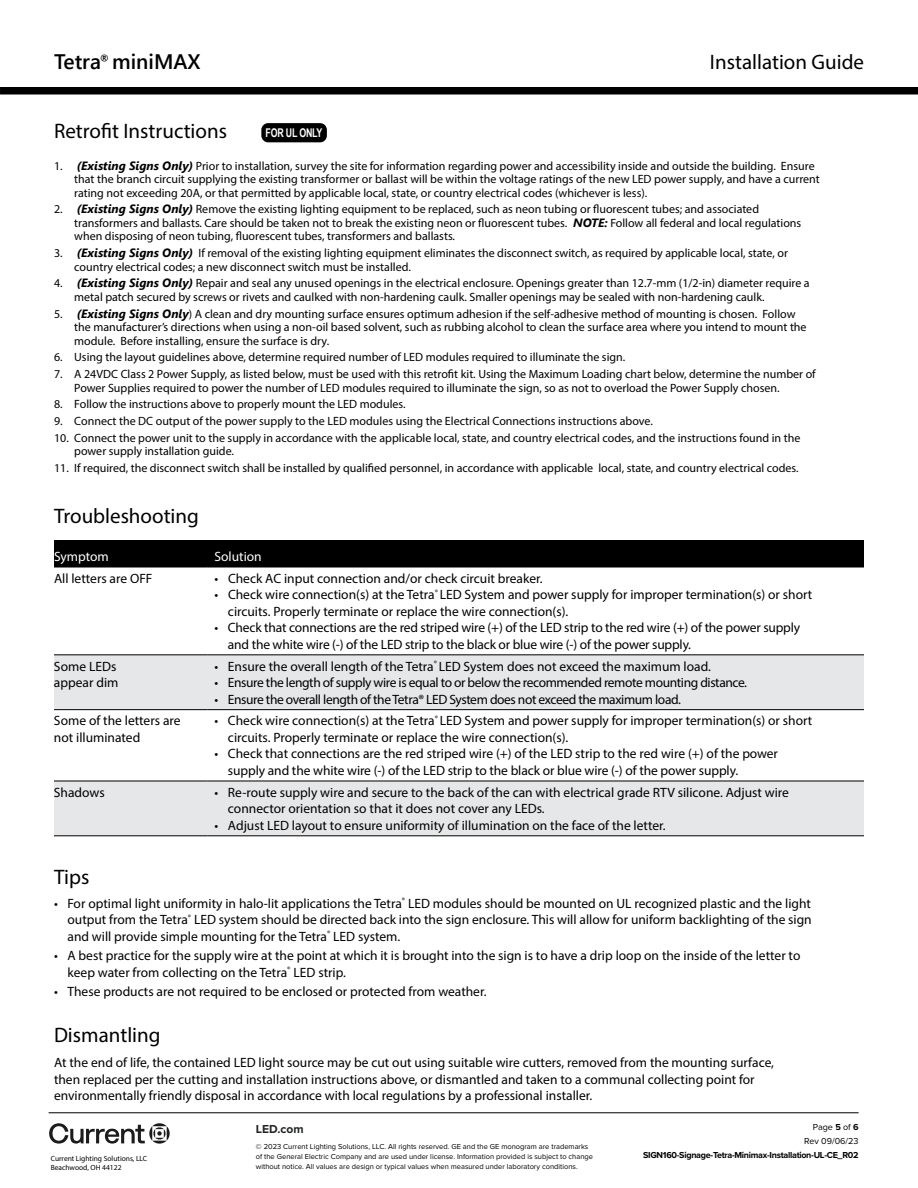
<style>
.page{position:relative;width:918px;height:1188px;background:#fff}
.page>*{position:absolute;margin:0;border:0;box-sizing:border-box;transform-origin:0 0}
.t1{font:21px "Myriad Pro";color:#000}
.t2{font:600 21px "Segoe UI";color:#000}
.t3{font:13.5px/16.5px "Myriad Pro";color:#000}
.t4{font:13.5px "Myriad Pro";letter-spacing:-.03em;color:#000}
.t5{font:13.5px "Myriad Pro";color:#fff}
.t6{font:12px/13.5px "Myriad Pro";color:#000}
.t7{font:700 12px "Arial Narrow";letter-spacing:-.02em;color:#fff;scale:.9 1}
.t8{font:700 12px "Proxima Nova";color:#202322}
.t9{font:700 9px "Proxima Nova";letter-spacing:-.03em;color:#000}
.t10{font:9px/14.1px "Proxima Nova";color:#000;text-align:right}
.t11{font:7.5px/9.8px "Proxima Nova";color:#000}
.t12{font:7.5px/9px "Myriad Pro";color:#000}
.s1{font-family:"Segoe UI";font-weight:700;font-style:italic}
.s2{font-weight:700}
</style>
<div class="page">
<div style="left:0;top:87px;width:918px;height:7px;background:#000"></div>
<hr style="left:49px;top:1112px;width:810px;height:1px;background:#000">
<svg style="left:49px;top:1123px;width:121px;height:21px"></svg>
<div style="left:261px;top:123px;width:66px;height:19px;background:#000;border-radius:7px"></div>
<div style="left:54px;top:540px;width:810px;height:27px;background:#000"></div>
<svg style="left:54px;top:655px;width:810px;height:180px;fill:#e6e7e8"></svg>
<hr style="left:54px;top:567px;width:154px;height:1px;background:#000">
<hr style="left:208px;top:567px;width:656px;height:1px;background:#000">
<hr style="left:54px;top:654px;width:154px;height:1px;background:#000">
<hr style="left:208px;top:654px;width:656px;height:1px;background:#000">
<hr style="left:54px;top:709px;width:154px;height:1px;background:#000">
<hr style="left:208px;top:709px;width:656px;height:1px;background:#000">
<hr style="left:54px;top:781px;width:154px;height:1px;background:#000">
<hr style="left:208px;top:781px;width:656px;height:1px;background:#000">
<hr style="left:54px;top:835px;width:154px;height:1px;background:#000">
<hr style="left:208px;top:835px;width:656px;height:1px;background:#000">
<h1 class="t2" style="left:54px;top:42px;width:148px">Tetra<sup>®</sup> miniMAX</h1>
<h1 class="t1" style="left:710px;top:49px;width:156px">Installation Guide</h1>
<h1 class="t1" style="left:54px;top:118px;width:175px">Retrofit Instructions</h1>
<p class="t7" style="left:266px;top:124px;width:65px">FOR UL ONLY</p>
<p class="t6" style="left:74px;top:159px;width:747px;text-indent:-20px">1. <span class="s1">(Existing Signs Only)</span> Prior to installation, survey the site for information regarding power and accessibility inside and outside the building. Ensure that the branch circuit supplying the existing transformer or ballast will be within the voltage ratings of the new LED power supply, and have a current rating not exceeding 20A, or that permitted by applicable local, state, or country electrical codes (whichever is less).</p>
<p class="t6" style="left:74px;top:202px;width:729px;text-indent:-20px">2. <span class="s1">(Existing Signs Only)</span> Remove the existing lighting equipment to be replaced, such as neon tubing or fluorescent tubes; and associated transformers and ballasts. Care should be taken not to break the existing neon or fluorescent tubes. <span class="s1">NOTE:</span> Follow all federal and local regulations when disposing of neon tubing, fluorescent tubes, transformers and ballasts.</p>
<p class="t6" style="left:74px;top:246px;width:715px;text-indent:-20px">3. <span class="s1">(Existing Signs Only)</span> If removal of the existing lighting equipment eliminates the disconnect switch, as required by applicable local, state, or country electrical codes; a new disconnect switch must be installed.</p>
<p class="t6" style="left:74px;top:276px;width:737px;text-indent:-20px">4. <span class="s1">(Existing Signs Only)</span> Repair and seal any unused openings in the electrical enclosure. Openings greater than 12.7-mm (1/2-in) diameter require a metal patch secured by screws or rivets and caulked with non-hardening caulk. Smaller openings may be sealed with non-hardening caulk.</p>
<p class="t6" style="left:74px;top:307px;width:734px;text-indent:-20px">5. <span class="s1">(Existing Signs Only</span>) A clean and dry mounting surface ensures optimum adhesion if the self-adhesive method of mounting is chosen. Follow the manufacturer’s directions when using a non-oil based solvent, such as rubbing alcohol to clean the surface area where you intend to mount the module. Before installing, ensure the surface is dry.</p>
<p class="t6" style="left:54px;top:350px;width:573px">6. Using the layout guidelines above, determine required number of LED modules required to illuminate the sign.</p>
<p class="t6" style="left:74px;top:367px;width:743px;text-indent:-20px">7. A 24VDC Class 2 Power Supply, as listed below, must be used with this retrofit kit. Using the Maximum Loading chart below, determine the number of<br>Power Supplies required to power the number of LED modules required to illuminate the sign, so as not to overload the Power Supply chosen.</p>
<p class="t6" style="left:54px;top:397px;width:353px">8. Follow the instructions above to properly mount the LED modules.</p>
<p class="t6" style="left:54px;top:414px;width:600px">9. Connect the DC output of the power supply to the LED modules using the Electrical Connections instructions above.</p>
<p class="t6" style="left:74px;top:431px;width:728px;text-indent:-20px">10. Connect the power unit to the supply in accordance with the applicable local, state, and country electrical codes, and the instructions found in the power supply installation guide.</p>
<p class="t6" style="left:54px;top:461px;width:746px">11. If required, the disconnect switch shall be installed by qualified personnel, in accordance with applicable local, state, and country electrical codes.</p>
<h1 class="t1" style="left:54px;top:503px;width:146px">Troubleshooting</h1>
<p class="t5" style="left:54px;top:548px;width:56px">Symptom</p>
<p class="t5" style="left:215px;top:548px;width:49px">Solution</p>
<p class="t3" style="left:54px;top:570px;width:100px">All letters are OFF</p>
<p class="t3" style="left:215px;top:570px;width:330px">• Check AC input connection and/or check circuit breaker.</p>
<p class="t3" style="left:228px;top:586px;width:586px;text-indent:-13px">• Check wire connection(s) at the Tetra<sup>®</sup> LED System and power supply for improper termination(s) or short circuits. Properly terminate or replace the wire connection(s).</p>
<p class="t3" style="left:228px;top:619px;width:574px;text-indent:-14px">• Check that connections are the red striped wire (+) of the LED strip to the red wire (+) of the power supply and the white wire (-) of the LED strip to the black or blue wire (-) of the power supply.</p>
<p class="t3" style="left:54px;top:658px;width:66px">Some LEDs appear dim</p>
<p class="t3" style="left:214px;top:658px;width:498px">• Ensure the overall length of the Tetra<sup>®</sup> LED System does not exceed the maximum load.</p>
<p class="t4" style="left:214px;top:674px;width:534px">• Ensure the length of supply wire is equal to or below the recommended remote mounting distance.</p>
<p class="t4" style="left:214px;top:691px;width:468px">• Ensure the overall length of the Tetra® LED System does not exceed the maximum load.</p>
<p class="t3" style="left:54px;top:712px;width:128px">Some of the letters are not illuminated</p>
<p class="t3" style="left:228px;top:712px;width:586px;text-indent:-14px">• Check wire connection(s) at the Tetra<sup>®</sup> LED System and power supply for improper termination(s) or short circuits. Properly terminate or replace the wire connection(s).</p>
<p class="t3" style="left:228px;top:745px;width:552px;text-indent:-14px">• Check that connections are the red striped wire (+) of the LED strip to the red wire (+) of the power supply and the white wire (-) of the LED strip to the black or blue wire (-) of the power supply.</p>
<p class="t3" style="left:54px;top:784px;width:52px">Shadows</p>
<p class="t3" style="left:228px;top:784px;width:563px;text-indent:-14px">• Re-route supply wire and secure to the back of the can with electrical grade RTV silicone. Adjust wire connector orientation so that it does not cover any LEDs.</p>
<p class="t3" style="left:214px;top:817px;width:453px">• Adjust LED layout to ensure uniformity of illumination on the face of the letter.</p>
<h1 class="t1" style="left:54px;top:864px;width:37px">Tips</h1>
<p class="t3" style="left:67px;top:895px;width:746px;text-align:justify;text-indent:-13px">• For optimal light uniformity in halo-lit applications the Tetra<sup>®</sup> LED modules should be mounted on UL recognized plastic and the light output from the Tetra<sup>®</sup> LED system should be directed back into the sign enclosure. This will allow for uniform backlighting of the sign and will provide simple mounting for the Tetra<sup>®</sup> LED system.</p>
<p class="t3" style="left:68px;top:947px;width:734px;text-indent:-14px">• A best practice for the supply wire at the point at which it is brought into the sign is to have a drip loop on the inside of the letter to keep water from collecting on the Tetra<sup>®</sup> LED strip.</p>
<p class="t3" style="left:54px;top:983px;width:434px">• These products are not required to be enclosed or protected from weather.</p>
<h1 class="t1" style="left:54px;top:1022px;width:108px">Dismantling</h1>
<p class="t3" style="left:54px;top:1054px;width:722px">At the end of life, the contained LED light source may be cut out using suitable wire cutters, removed from the mounting surface, then replaced per the cutting and installation instructions above, or dismantled and taken to a communal collecting point for environmentally friendly disposal in accordance with local regulations by a professional installer.</p>
<p class="t12" style="left:51px;top:1154px;width:98px">Current Lighting Solutions, LLC<br>Beachwood, OH 44122</p>
<p class="t8" style="left:256px;top:1120px;width:49px">LED.com</p>
<p class="t11" style="left:256px;top:1141px;width:339px">© 2023 Current Lighting Solutions, LLC. All rights reserved. GE and the GE monogram are trademarks of the General Electric Company and are used under license. Information provided is subject to change without notice. All values are design or typical values when measured under laboratory conditions.</p>
<p class="t10" style="left:804px;top:1120px;width:56px">Page <span class="s2">5</span> of <span class="s2">6<br></span>Rev 09/06/23</p>
<p class="t9" style="left:643px;top:1148px;width:217px">SIGN160-Signage-Tetra-Minimax-Installation-UL-CE_R02</p>
</div>
